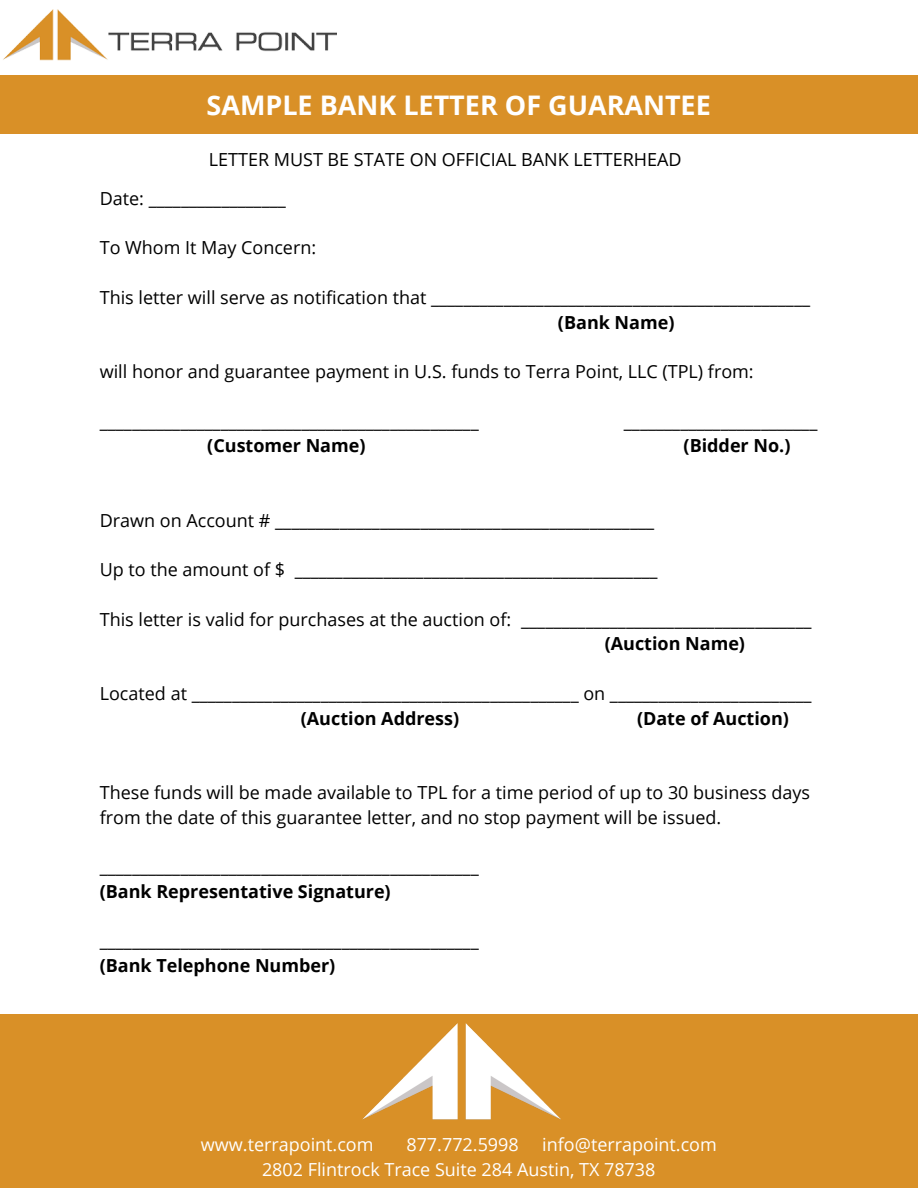
<style>
.page{position:relative;width:918px;height:1188px;background:#fff}
.page>*{position:absolute;margin:0;border:0;box-sizing:border-box;transform-origin:0 0}
.t1{font:700 27px "Open Sans";color:#fff}
.t2{font:18px/38.7px "Open Sans";color:#000}
.t3{font:700 18px "Open Sans";color:#000}
.t4{font:18px/24.8px "Open Sans";color:#fff}
</style>
<div class="page">
<div style="left:0;top:75px;width:918px;height:59px;background:#d99027"></div>
<img style="left:3px;top:9px;width:333px;height:52px">
<div style="left:0;top:1014px;width:918px;height:174px;background:#d99027"></div>
<img style="left:362px;top:1023px;width:199px;height:97px">
<h1 class="t1" style="left:207px;top:86px;width:506px">SAMPLE BANK LETTER OF GUARANTEE</h1>
<p class="t2" style="left:100px;top:140px;width:583px;text-indent:109px">LETTER MUST BE STATE ON OFFICIAL BANK LETTERHEAD<br>Date: _________________</p>
<p class="t2" style="left:100px;top:228px;width:218px">To Whom It May Concern:</p>
<p class="t2" style="left:100px;top:277px;width:712px">This letter will serve as notification that _______________________________________________</p>
<p class="t3" style="left:558px;top:309px;width:118px">(Bank Name)</p>
<p class="t2" style="left:100px;top:352px;width:656px">will honor and guarantee payment in U.S. funds to Terra Point, LLC (TPL) from:</p>
<p class="t2" style="left:100px;top:401px;width:381px">_______________________________________________</p>
<p class="t2" style="left:624px;top:401px;width:195px">________________________</p>
<p class="t3" style="left:207px;top:433px;width:160px">(Customer Name)</p>
<p class="t3" style="left:684px;top:433px;width:108px">(Bidder No.)</p>
<p class="t2" style="left:100px;top:500px;width:556px">Drawn on Account # _______________________________________________</p>
<p class="t2" style="left:100px;top:550px;width:559px">Up to the amount of $ _____________________________________________</p>
<p class="t2" style="left:100px;top:599px;width:713px">This letter is valid for purchases at the auction of: ____________________________________</p>
<p class="t3" style="left:605px;top:631px;width:142px">(Auction Name)</p>
<p class="t2" style="left:100px;top:673px;width:713px">Located at ________________________________________________ on _________________________</p>
<p class="t3" style="left:301px;top:705px;width:160px">(Auction Address)</p>
<p class="t3" style="left:637px;top:705px;width:153px">(Date of Auction)</p>
<p class="t2" style="left:100px;top:779px;width:712px;line-height:24.8px">These funds will be made available to TPL for a time period of up to 30 business days from the date of this guarantee letter, and no stop payment will be issued.</p>
<p class="t2" style="left:100px;top:847px;width:381px">_______________________________________________</p>
<p class="t3" style="left:100px;top:879px;width:292px">(Bank Representative Signature)</p>
<p class="t2" style="left:100px;top:921px;width:381px">_______________________________________________</p>
<p class="t3" style="left:100px;top:953px;width:237px">(Bank Telephone Number)</p>
<p class="t4" style="left:262px;top:1132px;width:456px;text-indent:280px">info@terrapoint.com<br>2802 Flintrock Trace Suite 284 Austin, TX 78738</p>
<p class="t4" style="left:201px;top:1132px;width:174px">www.terrapoint.com</p>
<p class="t4" style="left:406px;top:1132px;width:114px">877.772.5998</p>
</div>
